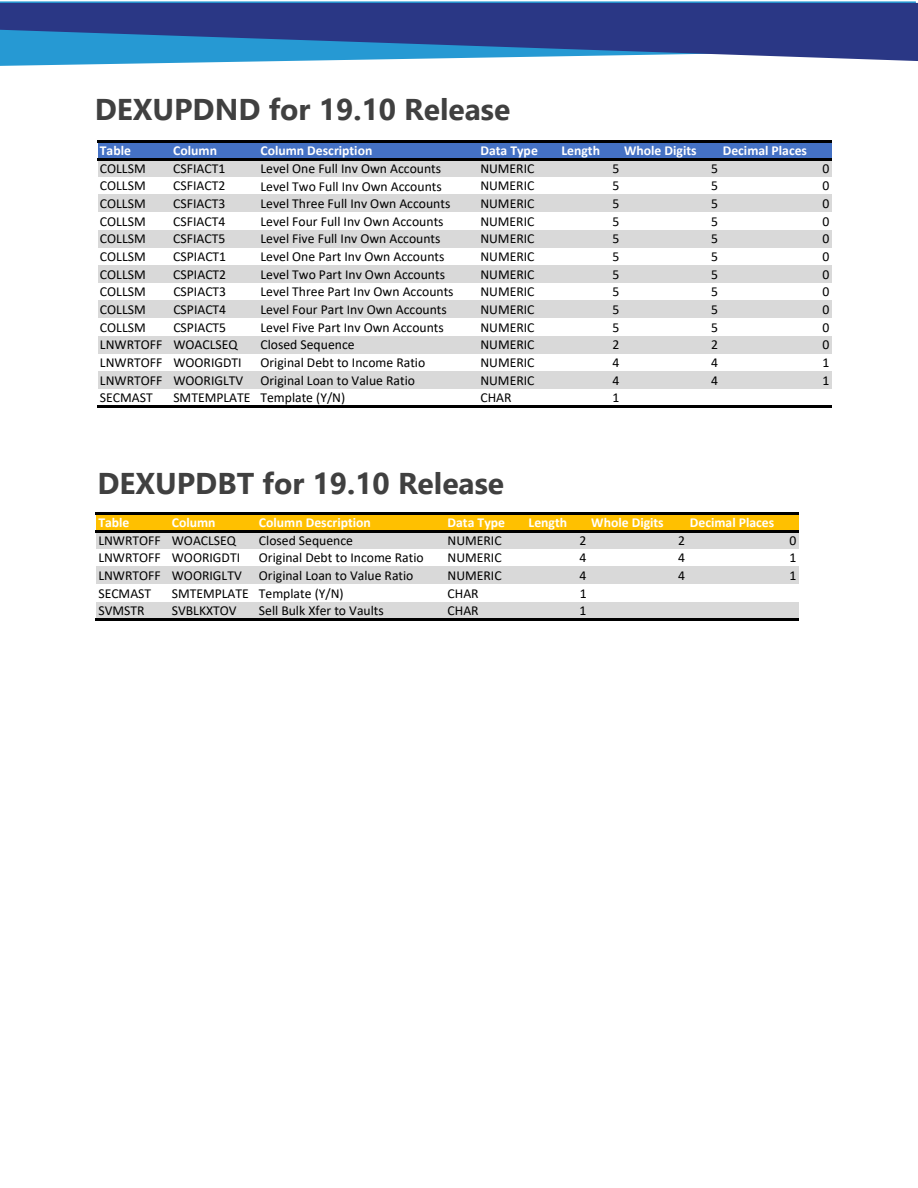
<style>
.page{position:relative;width:918px;height:1188px;background:#fff}
.page>*{position:absolute;margin:0;border:0;box-sizing:border-box;transform-origin:0 0}
.t1{font:700 30px "Segoe UI";color:#404040}
.t2{font:13.65px/17.7px "Calibri";color:#000}
.t3{font:700 13.65px "Calibri";color:#fff}
.s1{font-style:inherit}
</style>
<div class="page">
<svg style="left:0;top:1px;width:916px;height:65px"></svg>
<svg style="left:0;top:3px;width:918px;height:58px;background:#32559b"></svg>
<div style="left:98px;top:142px;width:734px;height:17px;background:#4471c4"></div>
<div style="left:98px;top:159px;width:734px;height:18px;background:#d9d9d9"></div>
<div style="left:98px;top:194px;width:734px;height:18px;background:#d9d9d9"></div>
<div style="left:98px;top:230px;width:734px;height:18px;background:#d9d9d9"></div>
<div style="left:98px;top:265px;width:734px;height:18px;background:#d9d9d9"></div>
<div style="left:98px;top:300px;width:734px;height:18px;background:#d9d9d9"></div>
<div style="left:98px;top:336px;width:734px;height:18px;background:#d9d9d9"></div>
<div style="left:98px;top:371px;width:734px;height:18px;background:#d9d9d9"></div>
<hr style="left:97px;top:140px;width:735px;height:3px;background:#000">
<hr style="left:97px;top:158px;width:735px;height:2px;background:#000">
<hr style="left:97px;top:405px;width:735px;height:2px;background:#000">
<div style="left:97px;top:514px;width:702px;height:17px;background:#ffc000"></div>
<div style="left:97px;top:531px;width:702px;height:18px;background:#d9d9d9"></div>
<div style="left:97px;top:566px;width:702px;height:18px;background:#d9d9d9"></div>
<div style="left:97px;top:602px;width:702px;height:18px;background:#d9d9d9"></div>
<hr style="left:96px;top:512px;width:703px;height:3px;background:#000">
<hr style="left:96px;top:530px;width:703px;height:2px;background:#000">
<hr style="left:96px;top:618px;width:703px;height:2px;background:#000">
<h1 class="t1" style="left:95px;top:82px;width:417px"><span class="s1">D</span>EXUPDND for 19.10 Release</h1>
<p class="t3" style="left:100px;top:145px;width:33px">Table</p>
<p class="t3" style="left:173px;top:145px;width:45px">Column</p>
<p class="t3" style="left:260px;top:145px;width:113px">Column Description</p>
<p class="t3" style="left:480px;top:145px;width:59px">Data Type</p>
<p class="t3" style="left:561px;top:145px;width:40px">Length</p>
<p class="t3" style="left:624px;top:145px;width:74px">Whole Digits</p>
<p class="t3" style="left:723px;top:145px;width:86px">Decimal Places</p>
<p class="t2" style="left:100px;top:161px;width:47px">COLLSM</p>
<p class="t2" style="left:173px;top:161px;width:54px">CSFIACT1</p>
<p class="t2" style="left:480px;top:161px;width:56px">NUMERIC</p>
<p class="t2" style="left:612px;top:161px;width:8px">5</p>
<p class="t2" style="left:711px;top:161px;width:8px">5</p>
<p class="t2" style="left:822px;top:161px;width:8px">0</p>
<p class="t2" style="left:100px;top:178px;width:47px">COLLSM</p>
<p class="t2" style="left:173px;top:178px;width:54px">CSFIACT2</p>
<p class="t2" style="left:480px;top:178px;width:56px">NUMERIC</p>
<p class="t2" style="left:612px;top:178px;width:8px">5</p>
<p class="t2" style="left:711px;top:178px;width:8px">5</p>
<p class="t2" style="left:822px;top:178px;width:8px">0</p>
<p class="t2" style="left:100px;top:196px;width:47px">COLLSM</p>
<p class="t2" style="left:173px;top:196px;width:54px">CSFIACT3</p>
<p class="t2" style="left:480px;top:196px;width:56px">NUMERIC</p>
<p class="t2" style="left:612px;top:196px;width:8px">5</p>
<p class="t2" style="left:711px;top:196px;width:8px">5</p>
<p class="t2" style="left:822px;top:196px;width:8px">0</p>
<p class="t2" style="left:100px;top:214px;width:47px">COLLSM</p>
<p class="t2" style="left:173px;top:214px;width:54px">CSFIACT4</p>
<p class="t2" style="left:480px;top:214px;width:56px">NUMERIC</p>
<p class="t2" style="left:612px;top:214px;width:8px">5</p>
<p class="t2" style="left:711px;top:214px;width:8px">5</p>
<p class="t2" style="left:822px;top:214px;width:8px">0</p>
<p class="t2" style="left:100px;top:231px;width:47px">COLLSM</p>
<p class="t2" style="left:173px;top:231px;width:54px">CSFIACT5</p>
<p class="t2" style="left:480px;top:231px;width:56px">NUMERIC</p>
<p class="t2" style="left:612px;top:231px;width:8px">5</p>
<p class="t2" style="left:711px;top:231px;width:8px">5</p>
<p class="t2" style="left:822px;top:231px;width:8px">0</p>
<p class="t2" style="left:100px;top:249px;width:47px">COLLSM</p>
<p class="t2" style="left:173px;top:249px;width:54px">CSPIACT1</p>
<p class="t2" style="left:480px;top:249px;width:56px">NUMERIC</p>
<p class="t2" style="left:613px;top:249px;width:8px">5</p>
<p class="t2" style="left:711px;top:249px;width:8px">5</p>
<p class="t2" style="left:822px;top:249px;width:8px">0</p>
<p class="t2" style="left:100px;top:266px;width:47px">COLLSM</p>
<p class="t2" style="left:173px;top:266px;width:54px">CSPIACT2</p>
<p class="t2" style="left:480px;top:266px;width:56px">NUMERIC</p>
<p class="t2" style="left:613px;top:266px;width:8px">5</p>
<p class="t2" style="left:711px;top:266px;width:8px">5</p>
<p class="t2" style="left:822px;top:266px;width:8px">0</p>
<p class="t2" style="left:100px;top:284px;width:47px">COLLSM</p>
<p class="t2" style="left:173px;top:284px;width:54px">CSPIACT3</p>
<p class="t2" style="left:480px;top:284px;width:56px">NUMERIC</p>
<p class="t2" style="left:613px;top:284px;width:8px">5</p>
<p class="t2" style="left:711px;top:284px;width:8px">5</p>
<p class="t2" style="left:822px;top:284px;width:8px">0</p>
<p class="t2" style="left:100px;top:302px;width:47px">COLLSM</p>
<p class="t2" style="left:173px;top:302px;width:54px">CSPIACT4</p>
<p class="t2" style="left:480px;top:302px;width:56px">NUMERIC</p>
<p class="t2" style="left:613px;top:302px;width:8px">5</p>
<p class="t2" style="left:711px;top:302px;width:8px">5</p>
<p class="t2" style="left:822px;top:302px;width:8px">0</p>
<p class="t2" style="left:100px;top:319px;width:47px">COLLSM</p>
<p class="t2" style="left:173px;top:319px;width:54px">CSPIACT5</p>
<p class="t2" style="left:260px;top:161px;width:195px">Level One Full Inv Own Accounts<br>Level Two Full Inv Own Accounts<br>Level Three Full Inv Own Accounts<br>Level Four Full Inv Own Accounts<br>Level Five Full Inv Own Accounts<br>Level One Part Inv Own Accounts<br>Level Two Part Inv Own Accounts<br>Level Three Part Inv Own Accounts<br>Level Four Part Inv Own Accounts<br>Level Five Part Inv Own Accounts</p>
<p class="t2" style="left:480px;top:319px;width:56px">NUMERIC</p>
<p class="t2" style="left:613px;top:319px;width:8px">5</p>
<p class="t2" style="left:711px;top:319px;width:8px">5</p>
<p class="t2" style="left:822px;top:319px;width:8px">0</p>
<p class="t2" style="left:100px;top:337px;width:139px">LNWRTOFF WOACLSEQ</p>
<p class="t2" style="left:260px;top:337px;width:96px">Closed Sequence</p>
<p class="t2" style="left:480px;top:337px;width:56px">NUMERIC</p>
<p class="t2" style="left:613px;top:337px;width:8px">2</p>
<p class="t2" style="left:711px;top:337px;width:8px">2</p>
<p class="t2" style="left:822px;top:337px;width:8px">0</p>
<p class="t2" style="left:100px;top:355px;width:143px">LNWRTOFF WOORIGDTI</p>
<p class="t2" style="left:261px;top:355px;width:166px">Original Debt to Income Ratio</p>
<p class="t2" style="left:480px;top:355px;width:56px">NUMERIC</p>
<p class="t2" style="left:613px;top:355px;width:8px">4</p>
<p class="t2" style="left:711px;top:355px;width:8px">4</p>
<p class="t2" style="left:822px;top:355px;width:8px">1</p>
<p class="t2" style="left:100px;top:372px;width:145px">LNWRTOFF WOORIGLTV</p>
<p class="t2" style="left:260px;top:372px;width:156px">Original Loan to Value Ratio</p>
<p class="t2" style="left:480px;top:372px;width:56px">NUMERIC</p>
<p class="t2" style="left:613px;top:372px;width:8px">4</p>
<p class="t2" style="left:711px;top:372px;width:8px">4</p>
<p class="t2" style="left:822px;top:372px;width:8px">1</p>
<p class="t2" style="left:100px;top:390px;width:54px">SECMAST</p>
<p class="t2" style="left:173px;top:390px;width:173px">SMTEMPLATE Template (Y/N)</p>
<p class="t2" style="left:480px;top:390px;width:33px">CHAR</p>
<p class="t2" style="left:613px;top:390px;width:8px">1</p>
<h1 class="t1" style="left:97px;top:455px;width:408px"><span class="s1">D</span>EXUPD<span class="s1">BT</span> for 19.10 Release</h1>
<p class="t3" style="left:98px;top:517px;width:33px">Table</p>
<p class="t3" style="left:172px;top:517px;width:45px">Column</p>
<p class="t3" style="left:259px;top:517px;width:113px">Column Description</p>
<p class="t3" style="left:448px;top:517px;width:59px">Data Type</p>
<p class="t3" style="left:529px;top:517px;width:40px">Length</p>
<p class="t3" style="left:591px;top:517px;width:74px">Whole Digits</p>
<p class="t3" style="left:690px;top:517px;width:86px">Decimal Places</p>
<p class="t2" style="left:98px;top:533px;width:139px">LNWRTOFF WOACLSEQ</p>
<p class="t2" style="left:259px;top:533px;width:96px">Closed Sequence</p>
<p class="t2" style="left:448px;top:533px;width:56px">NUMERIC</p>
<p class="t2" style="left:580px;top:533px;width:8px">2</p>
<p class="t2" style="left:678px;top:533px;width:8px">2</p>
<p class="t2" style="left:790px;top:533px;width:8px">0</p>
<p class="t2" style="left:98px;top:550px;width:143px">LNWRTOFF WOORIGDTI</p>
<p class="t2" style="left:259px;top:550px;width:166px">Original Debt to Income Ratio</p>
<p class="t2" style="left:448px;top:550px;width:56px">NUMERIC</p>
<p class="t2" style="left:580px;top:550px;width:8px">4</p>
<p class="t2" style="left:678px;top:550px;width:8px">4</p>
<p class="t2" style="left:790px;top:550px;width:8px">1</p>
<p class="t2" style="left:98px;top:568px;width:145px">LNWRTOFF WOORIGLTV</p>
<p class="t2" style="left:259px;top:568px;width:156px">Original Loan to Value Ratio</p>
<p class="t2" style="left:448px;top:568px;width:56px">NUMERIC</p>
<p class="t2" style="left:580px;top:568px;width:8px">4</p>
<p class="t2" style="left:678px;top:568px;width:8px">4</p>
<p class="t2" style="left:790px;top:568px;width:8px">1</p>
<p class="t2" style="left:98px;top:586px;width:54px">SECMAST</p>
<p class="t2" style="left:172px;top:586px;width:173px">SMTEMPLATE Template (Y/N)</p>
<p class="t2" style="left:448px;top:586px;width:33px">CHAR</p>
<p class="t2" style="left:580px;top:586px;width:8px">1</p>
<p class="t2" style="left:98px;top:603px;width:48px">SVMSTR</p>
<p class="t2" style="left:172px;top:603px;width:66px">SVBLKXTOV</p>
<p class="t2" style="left:259px;top:603px;width:126px">Sell Bulk Xfer to Vaults</p>
<p class="t2" style="left:448px;top:603px;width:33px">CHAR</p>
<p class="t2" style="left:580px;top:603px;width:8px">1</p>
</div>
